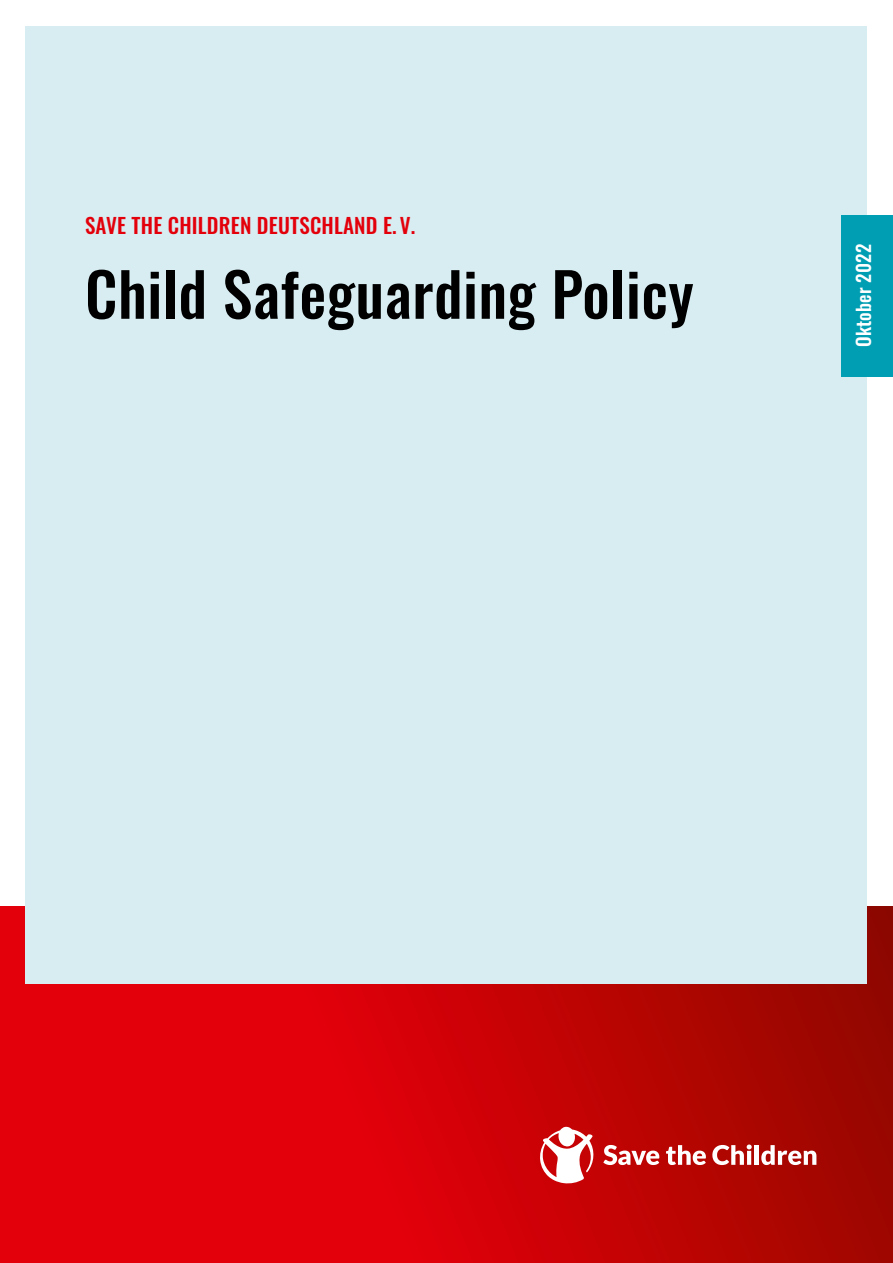
<style>
.page{position:relative;width:893px;height:1263px;background:#fff}
.page>*{position:absolute;margin:0;border:0;box-sizing:border-box;transform-origin:0 0}
.t1{font:500 60px "Oswald";letter-spacing:.01em;color:#000}
.t2{font:500 21px "Oswald";letter-spacing:.01em;color:#e3000b}
.t3{font:500 18.75px "Oswald";letter-spacing:.01em;color:#fff}
</style>
<div class="page">
<svg style="left:0;top:907px;width:893px;height:356px;background:#cc0207"></svg>
<div style="left:26px;top:26px;width:841px;height:957px;background:#d7edf2"></div>
<svg style="left:539px;top:1126px;width:56px;height:58px"></svg>
<svg style="left:603px;top:1145px;width:56px;height:20px"></svg>
<svg style="left:666px;top:1145px;width:40px;height:20px"></svg>
<svg style="left:712px;top:1144px;width:40px;height:21px"></svg>
<hr style="left:755px;top:1145px;width:4px;height:20px;background:#fff">
<svg style="left:761px;top:1145px;width:55px;height:20px"></svg>
<div style="left:841px;top:215px;width:52px;height:161px;background:#009eb3"></div>
<p class="t2" style="left:85px;top:216px;width:332px">SAVE THE CHILDREN DEUTSCHLAND E. V.</p>
<h1 class="t1" style="left:85px;top:270px;width:610px">Child Safe guarding Policy</h1>
<p class="t3" style="left:856px;top:347px;width:104px;rotate:-90deg">Oktober 2022</p>
</div>
